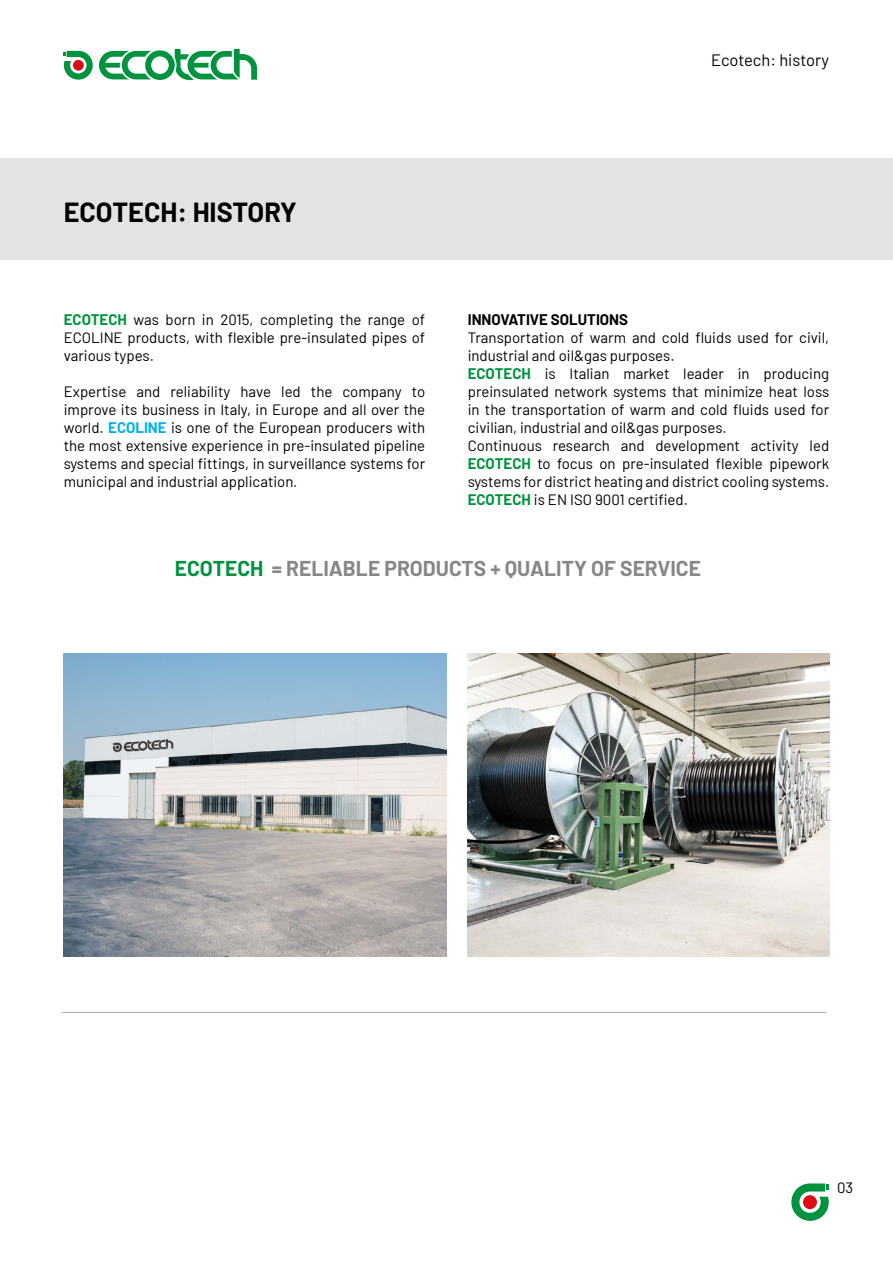
<style>
.page{position:relative;width:893px;height:1263px;background:#fff}
.page>*{position:absolute;margin:0;border:0;box-sizing:border-box;transform-origin:0 0}
.t1{font:700 27px "Barlow";color:#000}
.t2{font:700 21px "Barlow";color:#878787}
.t3{font:16.5px "Barlow";color:#000}
.t4{font:15px/18px "Barlow";color:#000;text-align:justify}
.t5{font:700 15px "Barlow";color:#000}
.s1{font-weight:700;color:#00933f}
.s2{font-weight:700;color:#00b1eb}
.s3{color:#00933f}
</style>
<div class="page">
<svg style="left:791px;top:1183px;width:38px;height:38px"></svg>
<svg style="left:177px;top:49px;width:80px;height:31px"></svg>
<img style="left:0;top:48px;width:177px;height:818px">
<img style="left:64px;top:653px;width:382px;height:303px">
<img style="left:468px;top:653px;width:361px;height:303px">
<div style="left:0;top:158px;width:893px;height:101px;background:#e3e3e3"></div>
<hr style="left:62px;top:1012px;width:764px;height:1px;background:#b3b2b2">
<p class="t3" style="left:711px;top:48px;width:120px">Ecotech: history</p>
<p class="t1" style="left:64px;top:192px;width:235px">ECOTECH: HISTORY</p>
<p class="t4" style="left:64px;top:310px;width:363px"><span class="s1">ECOTECH</span> was born in 2015, completing the range of ECOLINE products, with flexible pre-insulated pipes of various types.</p>
<p class="t4" style="left:64px;top:382px;width:363px">Expertise and reliability have led the company to improve its business in Italy, in Europe and all over the world. <span class="s2">ECOLINE</span> is one of the European producers with the most extensive experience in pre-insulated pipeline systems and special fittings, in surveillance systems for municipal and industrial application.</p>
<p class="t5" style="left:468px;top:309px;width:162px">INNOVATIVE SOLUTIONS</p>
<p class="t4" style="left:468px;top:328px;width:363px">Transportation of warm and cold fluids used for civil, industrial and oil&amp;gas purposes.</p>
<p class="t4" style="left:468px;top:364px;width:363px"><span class="s1">ECOTECH</span> is Italian market leader in producing preinsulated network systems that minimize heat loss in the transportation of warm and cold fluids used for civilian, industrial and oil&amp;gas purposes.</p>
<p class="t4" style="left:468px;top:436px;width:363px">Continuous research and development activity led <span class="s1">ECOTECH</span> to focus on pre-insulated flexible pipework systems for district heating and district cooling systems.</p>
<p class="t4" style="left:468px;top:490px;width:222px"><span class="s1">ECOTECH</span> is EN ISO 9001 certified.</p>
<p class="t2" style="left:175px;top:553px;width:528px"><span class="s3">ECOTECH</span> = RELIABLE PRODUCTS + QUALITY OF SERVICE</p>
<p class="t4" style="left:837px;top:1177px;width:18px">03</p>
</div>
